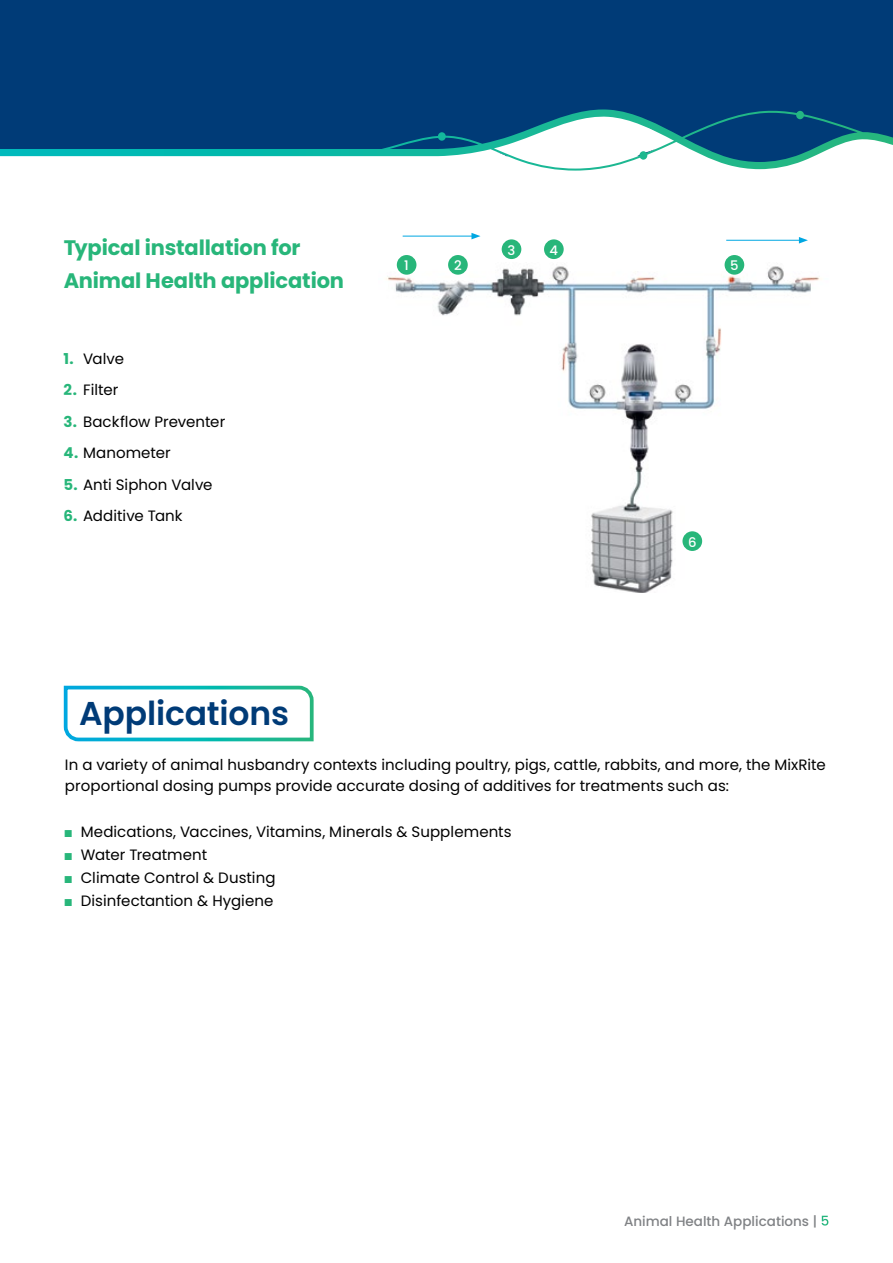
<style>
.page{position:relative;width:893px;height:1263px;background:#fff}
.page>*{position:absolute;margin:0;border:0;box-sizing:border-box;transform-origin:0 0}
.t1{font:600 33px "Poppins";letter-spacing:-.005em;color:#003b77}
.t2{font:700 21px/33.8px "Poppins";letter-spacing:-.005em;color:#28b67a}
.t3{font:15px/21px "Poppins";letter-spacing:.005em;color:#000}
.t4{font:500 13.5px "Poppins";color:#808285}
.t5{font:500 13.2px "Poppins";color:#fff}
.s1{font-weight:700;color:#28b67a}
.s2{font-family:"Arial";color:#28b67a}
.s3{color:#fff}
</style>
<div class="page">
<img style="left:386px;top:237px;width:434px;height:355px">
<hr style="left:726px;top:240px;width:75px;height:1px;background:#00a7e2">
<svg style="left:799px;top:237px;width:9px;height:7px"></svg>
<hr style="left:403px;top:236px;width:71px;height:1px;background:#00a7e2">
<svg style="left:471px;top:233px;width:9px;height:6px"></svg>
<div style="left:397px;top:255px;width:19px;height:20px;background:#28b67a;border-radius:50%"></div>
<div style="left:448px;top:255px;width:20px;height:20px;background:#28b67a;border-radius:50%"></div>
<div style="left:502px;top:239px;width:19px;height:20px;background:#28b67a;border-radius:50%"></div>
<div style="left:544px;top:239px;width:20px;height:20px;background:#28b67a;border-radius:50%"></div>
<div style="left:725px;top:255px;width:19px;height:20px;background:#28b67a;border-radius:50%"></div>
<div style="left:682px;top:531px;width:20px;height:20px;background:#28b67a;border-radius:50%"></div>
<svg style="left:63px;top:685px;width:251px;height:57px"></svg>
<div style="left:0;top:0;width:893px;height:109px;background:#003b77"></div>
<svg style="left:0;top:109px;width:893px;height:62px"></svg>
<h2 class="t2" style="left:64px;top:231px;width:282px">Typical installation for<br>Animal Health application</h2>
<p class="t3" style="left:64px;top:348px;width:62px"><span class="s1">1.</span> Valve</p>
<p class="t3" style="left:64px;top:379px;width:56px"><span class="s1">2.</span> Filter</p>
<p class="t3" style="left:64px;top:411px;width:163px"><span class="s1">3.</span> Backflow Preventer</p>
<p class="t3" style="left:64px;top:442px;width:109px"><span class="s1">4.</span> Manometer</p>
<p class="t3" style="left:64px;top:474px;width:151px"><span class="s1">5.</span> Anti Siphon Valve</p>
<p class="t3" style="left:64px;top:505px;width:121px"><span class="s1">6.</span> Additive Tank</p>
<p class="t5" style="left:404px;top:258px;width:6px">1</p>
<p class="t5" style="left:454px;top:258px;width:9px">2</p>
<p class="t5" style="left:507px;top:242px;width:9px">3</p>
<p class="t5" style="left:549px;top:242px;width:10px">4</p>
<h1 class="t1" style="left:79px;top:695px;width:211px">Applications</h1>
<p class="t5" style="left:730px;top:258px;width:10px">5</p>
<p class="t5" style="left:688px;top:534px;width:10px">6</p>
<p class="t3" style="left:65px;top:754px;width:762px">In a variety of animal husbandry contexts including poultry, pigs, cattle, rabbits, and more, the MixRite proportional dosing pumps provide accurate dosing of additives for treatments such as:</p>
<p class="t3" style="left:64px;top:821px;width:449px"><span class="s2">■</span> Medications, Vaccines, Vitamins, Minerals &amp; Supplements</p>
<p class="t3" style="left:64px;top:844px;width:145px"><span class="s2">■</span> Water Treatment</p>
<p class="t3" style="left:64px;top:867px;width:213px"><span class="s2">■</span> Climate Control &amp; Dusting</p>
<p class="t3" style="left:64px;top:890px;width:211px"><span class="s2">■</span> Disinfectantion &amp; Hygiene</p>
<p class="t4" style="left:624px;top:1213px;width:207px">Animal Health Applications | <span class="s3">5</span></p>
</div>
